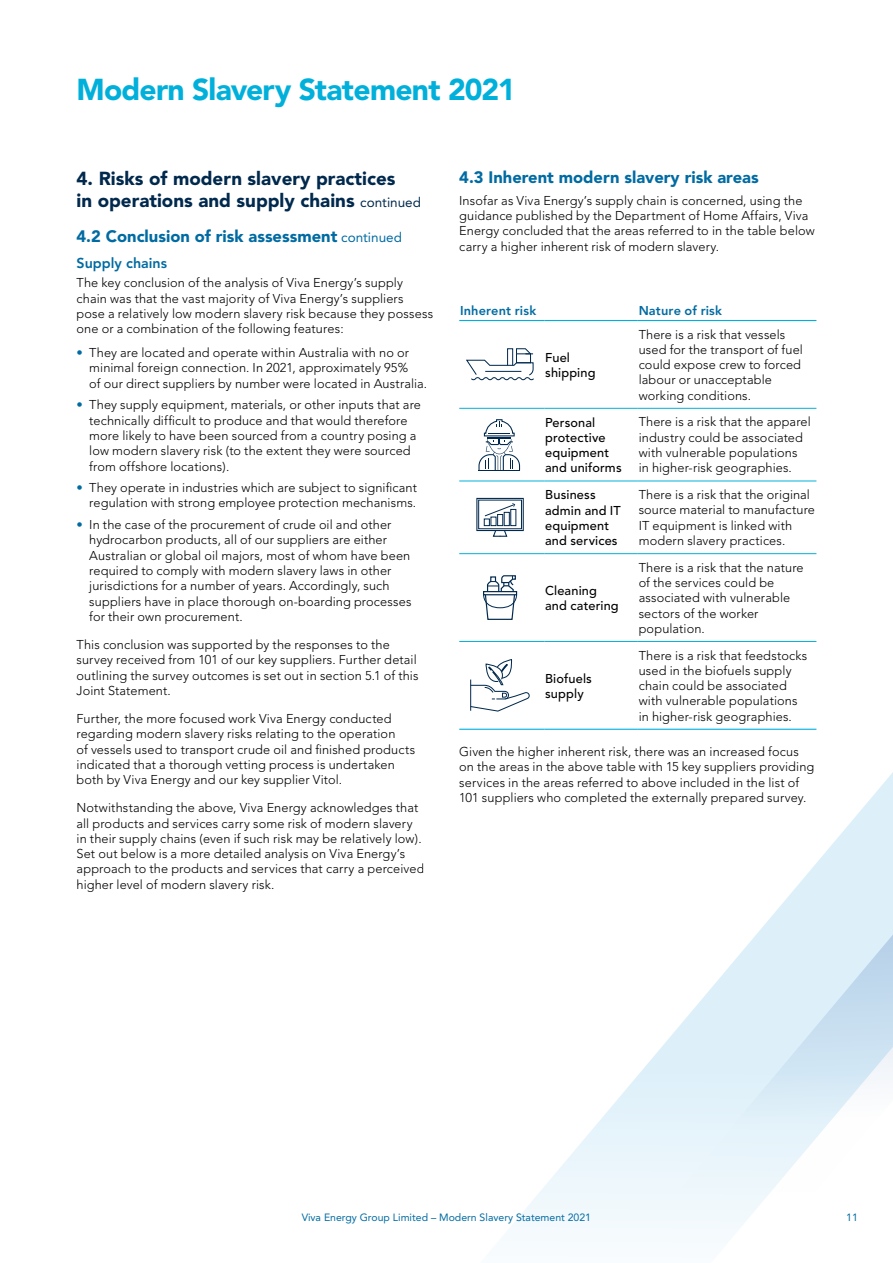
<style>
.page{position:relative;width:893px;height:1263px;background:#fff}
.page>*{position:absolute;margin:0;border:0;box-sizing:border-box;transform-origin:0 0}
.t1{font:900 30px "Avenir";letter-spacing:-.025em;color:#00b0db}
.t2{font:900 18.75px/22.5px "Avenir";color:#00294d}
.t3{font:900 16.5px "Avenir";color:#006ba2}
.t4{font:800 14.25px "Avenir";color:#006ba2}
.t5{font:300 12.75px/15.3px "Avenir";letter-spacing:.01em;color:#000}
.t6{font:500 12.75px/15.3px "Avenir";letter-spacing:.015em;color:#000}
.t7{font:800 12.75px "Avenir";letter-spacing:.01em;color:#006ba2}
.t8{font:10.5px "Avenir";color:#006ba2}
.s1{font-weight:400;font-size:13.5px}
.s2{color:#006ba2}
</style>
<div class="page">
<hr style="left:459px;top:408px;width:85px;height:1px;background:#00b0db">
<hr style="left:544px;top:408px;width:94px;height:1px;background:#00b0db">
<hr style="left:638px;top:408px;width:178px;height:1px;background:#00b0db">
<hr style="left:459px;top:481px;width:85px;height:1px;background:#00b0db">
<hr style="left:544px;top:481px;width:94px;height:1px;background:#00b0db">
<hr style="left:638px;top:481px;width:178px;height:1px;background:#00b0db">
<hr style="left:459px;top:553px;width:85px;height:1px;background:#00b0db">
<hr style="left:544px;top:553px;width:94px;height:1px;background:#00b0db">
<hr style="left:638px;top:553px;width:178px;height:1px;background:#00b0db">
<hr style="left:459px;top:641px;width:85px;height:1px;background:#00b0db">
<hr style="left:544px;top:641px;width:94px;height:1px;background:#00b0db">
<hr style="left:638px;top:641px;width:178px;height:1px;background:#00b0db">
<hr style="left:459px;top:320px;width:85px;height:1px;background:#00b0db">
<hr style="left:544px;top:320px;width:94px;height:1px;background:#00b0db">
<hr style="left:638px;top:320px;width:178px;height:1px;background:#00b0db">
<hr style="left:459px;top:729px;width:85px;height:1px;background:#00b0db">
<hr style="left:544px;top:729px;width:94px;height:1px;background:#00b0db">
<hr style="left:638px;top:729px;width:178px;height:1px;background:#00b0db">
<svg style="left:466px;top:348px;width:68px;height:33px"></svg>
<div style="left:507px;top:348px;width:6px;height:18px;border:1px solid #00294d"></div>
<hr style="left:485px;top:371px;width:36px;height:1px;background:#00294d">
<hr style="left:478px;top:470px;width:42px;height:1px;background:#00294d">
<svg style="left:478px;top:419px;width:42px;height:51px"></svg>
<div style="left:476px;top:498px;width:48px;height:33px;border:1px solid #00294d"></div>
<div style="left:504px;top:512px;width:6px;height:14px;border:1px solid #00294d"></div>
<div style="left:497px;top:514px;width:6px;height:12px;border:1px solid #00294d"></div>
<div style="left:491px;top:517px;width:5px;height:9px;border:1px solid #00294d"></div>
<div style="left:484px;top:519px;width:6px;height:7px;border:1px solid #00294d"></div>
<svg style="left:484px;top:503px;width:31px;height:14px"></svg>
<svg style="left:492px;top:529px;width:16px;height:8px"></svg>
<div style="left:478px;top:500px;width:44px;height:29px;border:1px solid #00294d"></div>
<svg style="left:483px;top:575px;width:34px;height:45px"></svg>
<svg style="left:471px;top:660px;width:59px;height:52px"></svg>
<hr style="left:470px;top:679px;width:1px;height:32px;background:#00294d">
<svg style="left:506px;top:772px;width:387px;height:464px"></svg>
<svg style="left:677px;top:924px;width:216px;height:268px;fill:#ddf0fa"></svg>
<h1 class="t1" style="left:77px;top:72px;width:440px">Modern Slavery Statement 2021</h1>
<h2 class="t2" style="left:77px;top:167px;width:346px">4. Risks of modern slavery practices<br>in operations and supply chains <span class="s1">continued</span></h2>
<p class="t3" style="left:77px;top:226px;width:327px">4.2 Conclusion of risk assessment <span class="s1">continued</span></p>
<p class="t4" style="left:77px;top:254px;width:92px">Supply chains</p>
<p class="t5" style="left:77px;top:275px;width:358px">The key conclusion of the analysis of Viva Energy’s supply chain was that the vast majority of Viva Energy’s suppliers pose a relatively low modern slavery risk because they possess one or a combination of the following features:</p>
<p class="t5" style="left:89px;top:345px;width:339px;text-indent:-13px"><span class="s2">•</span> They are located and operate within Australia with no or minimal foreign connection. In 2021, approximately 95%<br>of our direct suppliers by number were located in Australia.</p>
<p class="t5" style="left:89px;top:397px;width:333px;text-indent:-13px"><span class="s2">•</span> They supply equipment, materials, or other inputs that are technically difficult to produce and that would therefore more likely to have been sourced from a country posing a low modern slavery risk (to the extent they were sourced from offshore locations).</p>
<p class="t5" style="left:77px;top:480px;width:342px;text-align:right"><span class="s2">•</span> They operate in industries which are subject to significant regulation with strong employee protection mechanisms.</p>
<p class="t5" style="left:89px;top:517px;width:324px;text-indent:-13px"><span class="s2">•</span> In the case of the procurement of crude oil and other hydrocarbon products, all of our suppliers are either Australian or global oil majors, most of whom have been required to comply with modern slavery laws in other jurisdictions for a number of years. Accordingly, such suppliers have in place thorough on-boarding processes for their own procurement.</p>
<p class="t5" style="left:77px;top:637px;width:343px">This conclusion was supported by the responses to the survey received from 101 of our key suppliers. Further detail outlining the survey outcomes is set out in section 5.1 of this Joint Statement.</p>
<p class="t5" style="left:77px;top:711px;width:340px">Further, the more focused work Viva Energy conducted regarding modern slavery risks relating to the operation<br>of vessels used to transport crude oil and finished products indicated that a thorough vetting process is undertaken both by Viva Energy and our key supplier Vitol.</p>
<p class="t5" style="left:77px;top:800px;width:349px">Notwithstanding the above, Viva Energy acknowledges that all products and services carry some risk of modern slavery in their supply chains (even if such risk may be relatively low).<br>Set out below is a more detailed analysis on Viva Energy’s approach to the products and services that carry a perceived higher level of modern slavery risk.</p>
<p class="t3" style="left:459px;top:167px;width:301px">4.3 Inherent modern slavery risk areas</p>
<p class="t5" style="left:459px;top:193px;width:357px">Insofar as Viva Energy’s supply chain is concerned, using the guidance published by the Department of Home Affairs, Viva Energy concluded that the areas referred to in the table below carry a higher inherent risk of modern slavery.</p>
<p class="t7" style="left:460px;top:303px;width:78px">Inherent risk</p>
<p class="t7" style="left:639px;top:303px;width:85px">Nature of risk</p>
<p class="t6" style="left:545px;top:350px;width:52px">Fuel shipping</p>
<p class="t5" style="left:639px;top:327px;width:166px">There is a risk that vessels used for the transport of fuel could expose crew to forced labour or unacceptable working conditions.</p>
<p class="t6" style="left:545px;top:415px;width:78px">Personal protective equipment and uniforms</p>
<p class="t5" style="left:639px;top:414px;width:174px">There is a risk that the apparel industry could be associated with vulnerable populations in higher-risk geographies.</p>
<p class="t6" style="left:545px;top:487px;width:77px">Business admin and IT equipment and services</p>
<p class="t5" style="left:639px;top:487px;width:178px">There is a risk that the original source material to manufacture<br>IT equipment is linked with modern slavery practices.</p>
<p class="t6" style="left:545px;top:583px;width:75px">Cleaning and catering</p>
<p class="t5" style="left:639px;top:560px;width:167px">There is a risk that the nature of the services could be associated with vulnerable sectors of the worker population.</p>
<p class="t5" style="left:639px;top:647px;width:170px">There is a risk that feedstocks used in the biofuels supply chain could be associated with vulnerable populations in higher-risk geographies.</p>
<p class="t5" style="left:459px;top:744px;width:356px">Given the higher inherent risk, there was an increased focus on the areas in the above table with 15 key suppliers providing services in the areas referred to above included in the list of 101 suppliers who completed the externally prepared survey.</p>
<p class="t6" style="left:545px;top:671px;width:48px">Biofuels supply</p>
<p class="t8" style="left:302px;top:1211px;width:291px">Viva Energy Group Limited – Modern Slavery Statement 2021</p>
<p class="t8" style="left:846px;top:1211px;width:13px">11</p>
</div>
